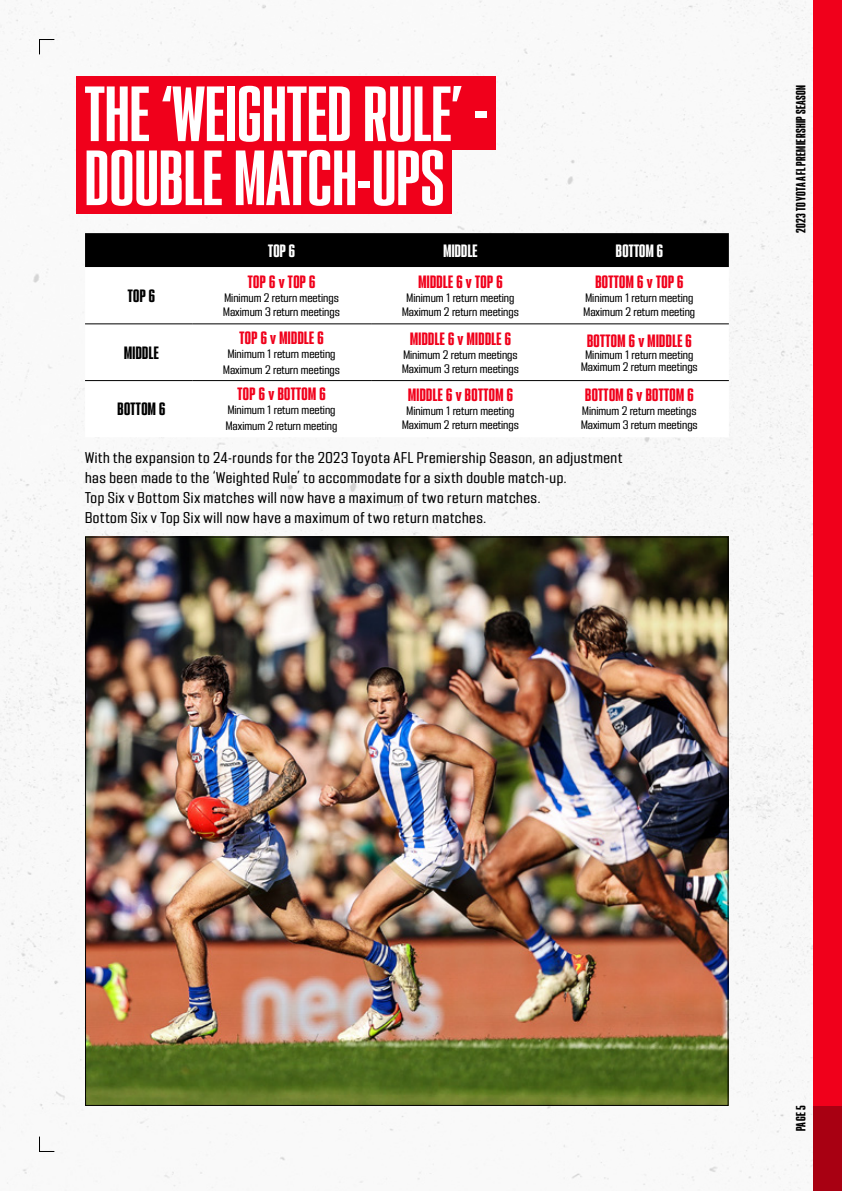
<style>
.page{position:relative;width:842px;height:1191px;background:#fff}
.page>*{position:absolute;margin:0;border:0;box-sizing:border-box;transform-origin:0 0}
.Main_Title{font:70px "PODIUM Sharp 2.9";letter-spacing:.01em;color:#fff}
.t1{font:16px "PODIUM Sharp 2.10";letter-spacing:.025em;color:#f0001b}
.t2{font:16px "PODIUM Sharp 2.10";letter-spacing:.015em;color:#fff}
.t3{font:16px "PODIUM Sharp 2.10";letter-spacing:.025em;color:#000}
.Body_Copy{font:14px/20px "PODIUM Sharp 4.7";letter-spacing:.035em;color:#000}
.t4{font:12px "PODIUM Sharp 2.10";letter-spacing:.035em;color:#000}
.t5{font:11px "PODIUM Sharp 4.7";color:#000}
</style>
<div class="page">
<img style="left:0;top:0;width:814px;height:1191px">
<div style="left:814px;top:0;width:28px;height:1191px;background:#f0001b"></div>
<div style="left:814px;top:1106px;width:28px;height:85px;background:#a80012"></div>
<img style="left:87px;top:538px;width:640px;height:566px">
<div style="left:85px;top:233px;width:644px;height:34px;background:#000"></div>
<svg style="left:85px;top:267px;width:644px;height:170px"></svg>
<hr style="left:192px;top:323px;width:179px;height:1px;background:#000">
<hr style="left:371px;top:323px;width:179px;height:1px;background:#000">
<hr style="left:550px;top:323px;width:179px;height:1px;background:#000">
<hr style="left:192px;top:380px;width:179px;height:1px;background:#000">
<hr style="left:371px;top:380px;width:179px;height:1px;background:#000">
<hr style="left:550px;top:380px;width:179px;height:1px;background:#000">
<hr style="left:85px;top:323px;width:107px;height:1px;background:#000">
<hr style="left:85px;top:380px;width:107px;height:1px;background:#000">
<svg style="left:38px;top:39px;width:17px;height:16px"></svg>
<svg style="left:38px;top:1135px;width:17px;height:17px"></svg>
<div style="left:77px;top:77px;width:419px;height:73px;background:#f0001b"></div>
<div style="left:77px;top:141px;width:375px;height:73px;background:#f0001b"></div>
<p class="Main_Title" style="left:85px;top:69px;width:405px">THE ‘WEIGHTED RULE’ -</p>
<p class="Main_Title" style="left:85px;top:133px;width:361px">DOUBLE MATCH-UPS</p>
<p class="t3" style="left:128px;top:285px;width:29px">TOP 6</p>
<p class="t3" style="left:124px;top:342px;width:36px">MIDDLE</p>
<p class="t3" style="left:117px;top:399px;width:50px">BOTTOM 6</p>
<p class="t2" style="left:268px;top:240px;width:28px">TOP 6</p>
<p class="t2" style="left:444px;top:240px;width:35px">MIDDLE</p>
<p class="t2" style="left:616px;top:240px;width:48px">BOTTOM 6</p>
<p class="t1" style="left:248px;top:271px;width:69px">TOP 6 v TOP 6</p>
<p class="t5" style="left:224px;top:291px;width:116px">Minimum 2 return meetings</p>
<p class="t5" style="left:223px;top:305px;width:118px">Maximum 3 return meetings</p>
<p class="t1" style="left:240px;top:327px;width:86px">TOP 6 v MIDDLE 6</p>
<p class="t5" style="left:228px;top:346px;width:109px">Minimum 1 return meeting</p>
<p class="t5" style="left:223px;top:362px;width:118px">Maximum 2 return meetings</p>
<p class="t1" style="left:238px;top:384px;width:90px">TOP 6 v BOTTOM 6</p>
<p class="t5" style="left:228px;top:403px;width:109px">Minimum 1 return meeting</p>
<p class="t5" style="left:226px;top:419px;width:113px">Maximum 2 return meeting</p>
<p class="t1" style="left:418px;top:271px;width:86px">MIDDLE 6 v TOP 6</p>
<p class="t5" style="left:407px;top:291px;width:109px">Minimum 1 return meeting</p>
<p class="t5" style="left:402px;top:305px;width:118px">Maximum 2 return meetings</p>
<p class="t1" style="left:410px;top:328px;width:102px">MIDDLE 6 v MIDDLE 6</p>
<p class="t5" style="left:403px;top:347px;width:116px">Minimum 2 return meetings</p>
<p class="t5" style="left:402px;top:361px;width:118px">Maximum 3 return meetings</p>
<p class="t1" style="left:408px;top:385px;width:106px">MIDDLE 6 v BOTTOM 6</p>
<p class="t5" style="left:407px;top:404px;width:109px">Minimum 1 return meeting</p>
<p class="t5" style="left:402px;top:418px;width:118px">Maximum 2 return meetings</p>
<p class="t1" style="left:595px;top:271px;width:90px">BOTTOM 6 v TOP 6</p>
<p class="t5" style="left:585px;top:291px;width:109px">Minimum 1 return meeting</p>
<p class="t5" style="left:584px;top:305px;width:113px">Maximum 2 return meeting</p>
<p class="t1" style="left:587px;top:330px;width:106px">BOTTOM 6 v MIDDLE 6</p>
<p class="t5" style="left:585px;top:347px;width:109px">Minimum 1 return meeting</p>
<p class="t5" style="left:581px;top:359px;width:118px">Maximum 2 return meetings</p>
<p class="t1" style="left:585px;top:385px;width:110px">BOTTOM 6 v BOTTOM 6</p>
<p class="t5" style="left:582px;top:404px;width:116px">Minimum 2 return meetings</p>
<p class="t5" style="left:581px;top:418px;width:118px">Maximum 3 return meetings</p>
<p class="Body_Copy" style="left:85px;top:447px;width:539px">With the expansion to 24-rounds for the 2023 Toyota AFL Premiership Season, an adjustment has been made to the ‘Weighted Rule’ to accommodate for a sixth double match-up.</p>
<p class="Body_Copy" style="left:85px;top:487px;width:457px">Top Six v Bottom Six matches will now have a maximum of two return matches.</p>
<p class="Body_Copy" style="left:85px;top:507px;width:403px">Bottom Six v Top Six will now have a maximum of two return matches.</p>
<p class="t4" style="left:793px;top:233px;width:149px;rotate:-90deg">2023 TOYOTA AFL PREMIERSHIP SEASON</p>
<p class="t4" style="left:793px;top:1131px;width:27px;rotate:-90deg">PAGE 5</p>
</div>
